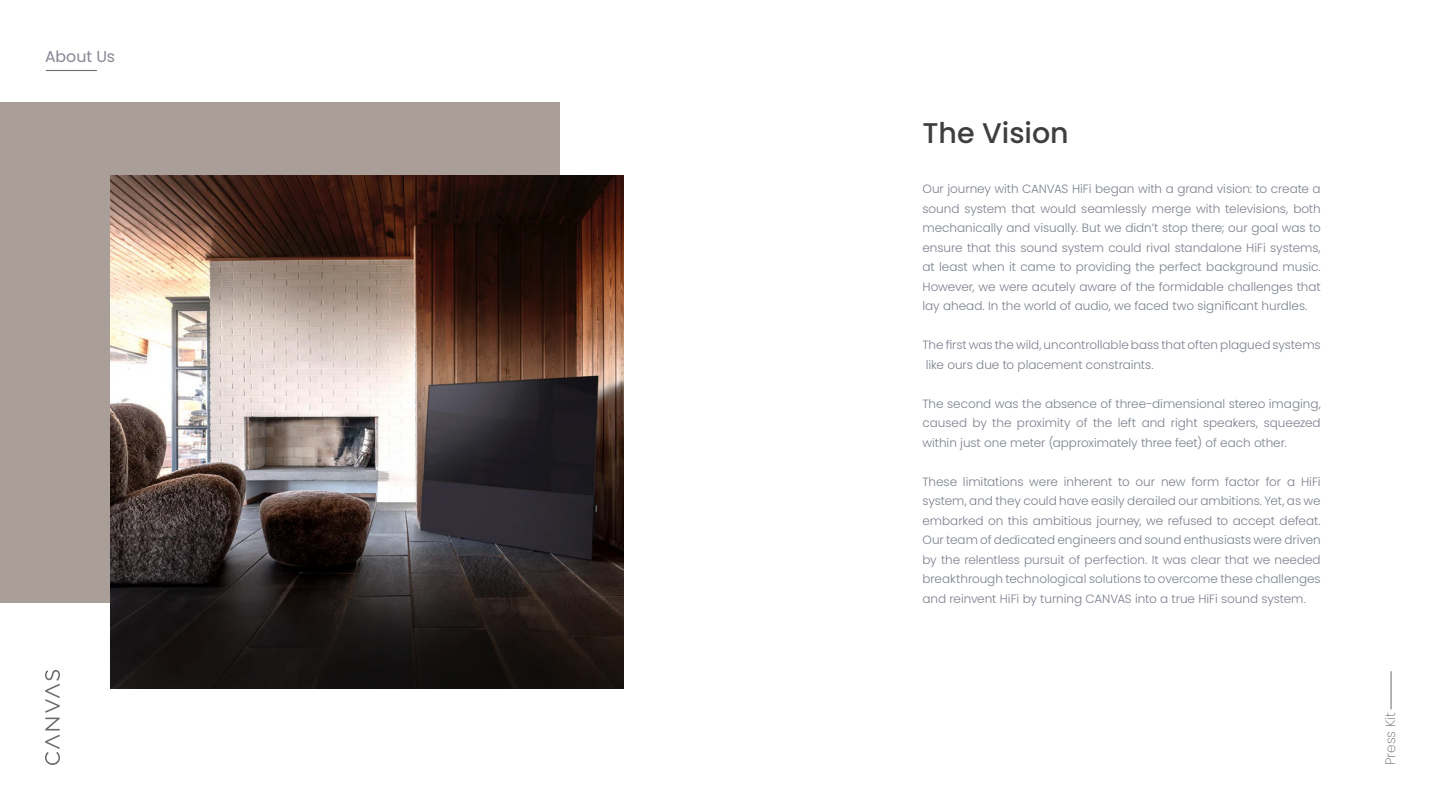
<style>
.page{position:relative;width:1440px;height:810px;background:#fff}
.page>*{position:absolute;margin:0;border:0;box-sizing:border-box;transform-origin:0 0}
.t1{font:500 28.5px "Poppins";color:#3e3e3f}
.t2{font:15.75px "Poppins";color:#868794}
.t3{font:200 13.5px "Poppins";color:#6c6d70}
.t4{font:300 12px/19.5px "Poppins";letter-spacing:-.005em;color:#7c808d;text-align:justify}
</style>
<div class="page">
<svg style="left:45px;top:670px;width:15px;height:95px"></svg>
<hr style="left:1391px;top:671px;width:1px;height:38px;background:#6c6d70">
<hr style="left:46px;top:70px;width:51px;height:1px;background:#6c6d70">
<div style="left:0;top:102px;width:560px;height:501px;background:#a99e98"></div>
<img style="left:111px;top:176px;width:513px;height:513px">
<h2 class="t2" style="left:45px;top:47px;width:72px">About Us</h2>
<h1 class="t1" style="left:922px;top:117px;width:148px">The Vision</h1>
<p class="t4" style="left:922px;top:179px;width:400px">Our journey with CANVAS HiFi began with a grand vision: to create a sound system that would seamlessly merge with televisions, both mechanically and visually. But we didn’t stop there; our goal was to ensure that this sound system could rival standalone HiFi systems, at least when it came to providing the perfect background music.<br>However, we were acutely aware of the formidable challenges that lay ahead. In the world of audio, we faced two significant hurdles.</p>
<p class="t4" style="left:922px;top:335px;width:400px">The first was the wild, uncontrollable bass that often plagued systems like ours due to placement constraints.</p>
<p class="t4" style="left:922px;top:394px;width:400px">The second was the absence of three-dimensional stereo imaging, caused by the proximity of the left and right speakers, squeezed within just one meter (approximately three feet) of each other.</p>
<p class="t4" style="left:922px;top:472px;width:400px">These limitations were inherent to our new form factor for a HiFi system, and they could have easily derailed our ambitions. Yet, as we embarked on this ambitious journey, we refused to accept defeat.<br>Our team of dedicated engineers and sound enthusiasts were driven by the relentless pursuit of perfection. It was clear that we needed breakthrough technological solutions to overcome these challenges and reinvent HiFi by turning CANVAS into a true HiFi sound system.</p>
<p class="t3" style="left:1382px;top:765px;width:54px;rotate:-90deg">Press Kit</p>
</div>
